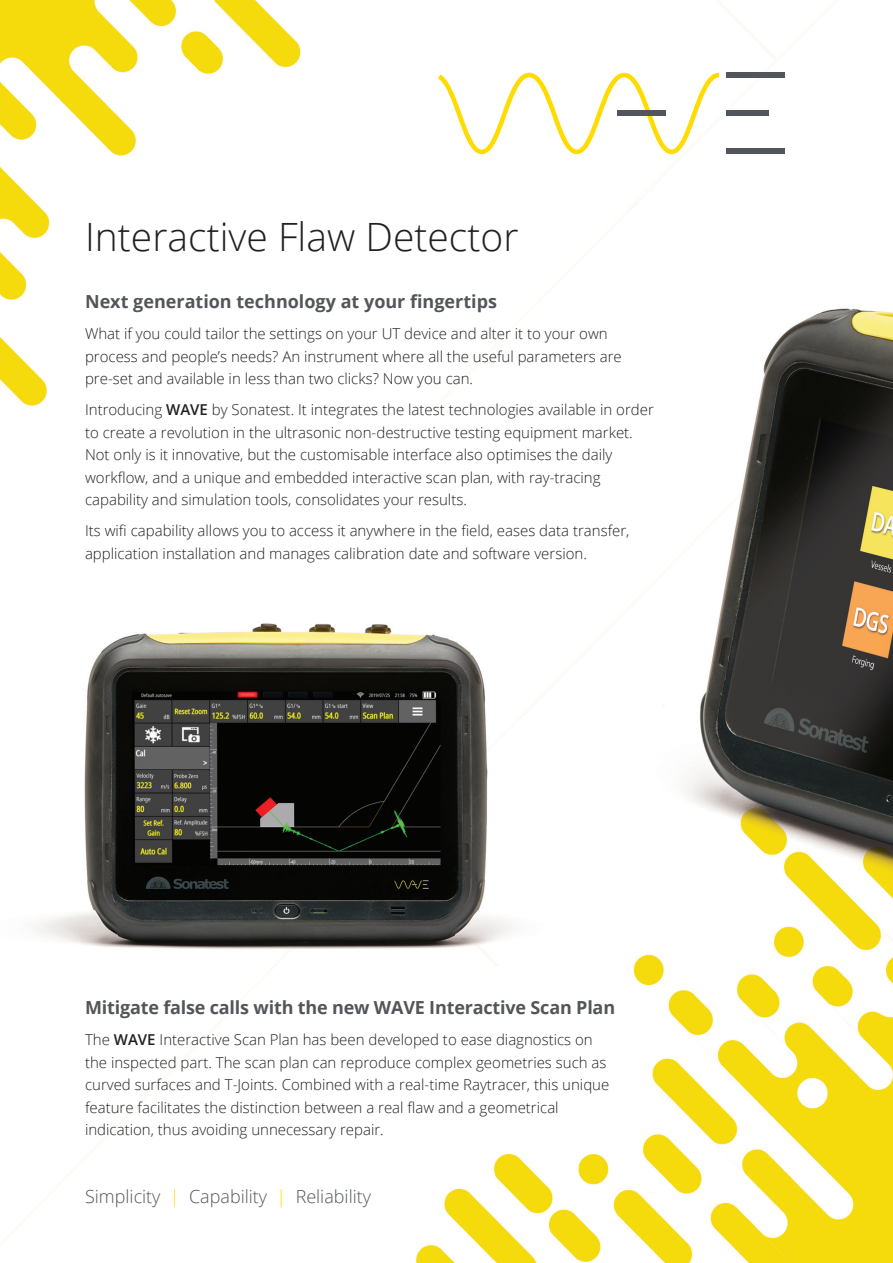
<style>
.page{position:relative;width:893px;height:1263px;background:#fff}
.page>*{position:absolute;margin:0;border:0;box-sizing:border-box;transform-origin:0 0}
.t1{font:300 39px "Open Sans";color:#231f20}
.t2{font:700 18px "Open Sans";letter-spacing:-.01em;color:#54555a}
.t3{font:300 18px "Open Sans";color:#54555a}
.t4{font:300 15px/22.5px "Open Sans";color:#231f20}
.s1{font-weight:600}
.s2{color:#ffdb00}
</style>
<div class="page">
<img style="left:0;top:0;width:893px;height:1263px">
<svg style="left:438px;top:73px;width:281px;height:81px"></svg>
<div style="left:726px;top:72px;width:58px;height:6px;background:#52555b"></div>
<div style="left:726px;top:149px;width:58px;height:5px;background:#52555b"></div>
<div style="left:726px;top:110px;width:43px;height:6px;background:#52555b"></div>
<div style="left:617px;top:111px;width:48px;height:5px;background:#52555b"></div>
<p class="t1" style="left:85px;top:210px;width:435px">Interactive Flaw Detector</p>
<p class="t2" style="left:85px;top:289px;width:413px">Next generation technology at your fingertips</p>
<p class="t4" style="left:85px;top:322px;width:538px">What if you could tailor the settings on your UT device and alter it to your own process and people’s needs? An instrument where all the useful parameters are pre-set and available in less than two clicks? Now you can.</p>
<p class="t4" style="left:85px;top:398px;width:570px">Introducing <span class="s1">WAVE</span> by Sonatest. It integrates the latest technologies available in order to create a revolution in the ultrasonic non-destructive testing equipment market.<br>Not only is it innovative, but the customisable interface also optimises the daily workflow, and a unique and embedded interactive scan plan, with ray-tracing capability and simulation tools, consolidates your results.</p>
<p class="t4" style="left:85px;top:519px;width:546px">Its wifi capability allows you to access it anywhere in the field, eases data transfer, application installation and manages calibration date and software version.</p>
<p class="t2" style="left:85px;top:995px;width:532px">Mitigate false calls with the new WAVE Interactive Scan Plan</p>
<p class="t4" style="left:85px;top:1028px;width:526px">The <span class="s1">WAVE</span> Interactive Scan Plan has been developed to ease diagnostics on the inspected part. The scan plan can reproduce complex geometries such as curved surfaces and T-Joints. Combined with a real-time Raytracer, this unique feature facilitates the distinction between a real flaw and a geometrical indication, thus avoiding unnecessary repair.</p>
<p class="t3" style="left:85px;top:1184px;width:288px">Simplicity <span class="s2">|</span> Capability <span class="s2">|</span> Reliability</p>
</div>
